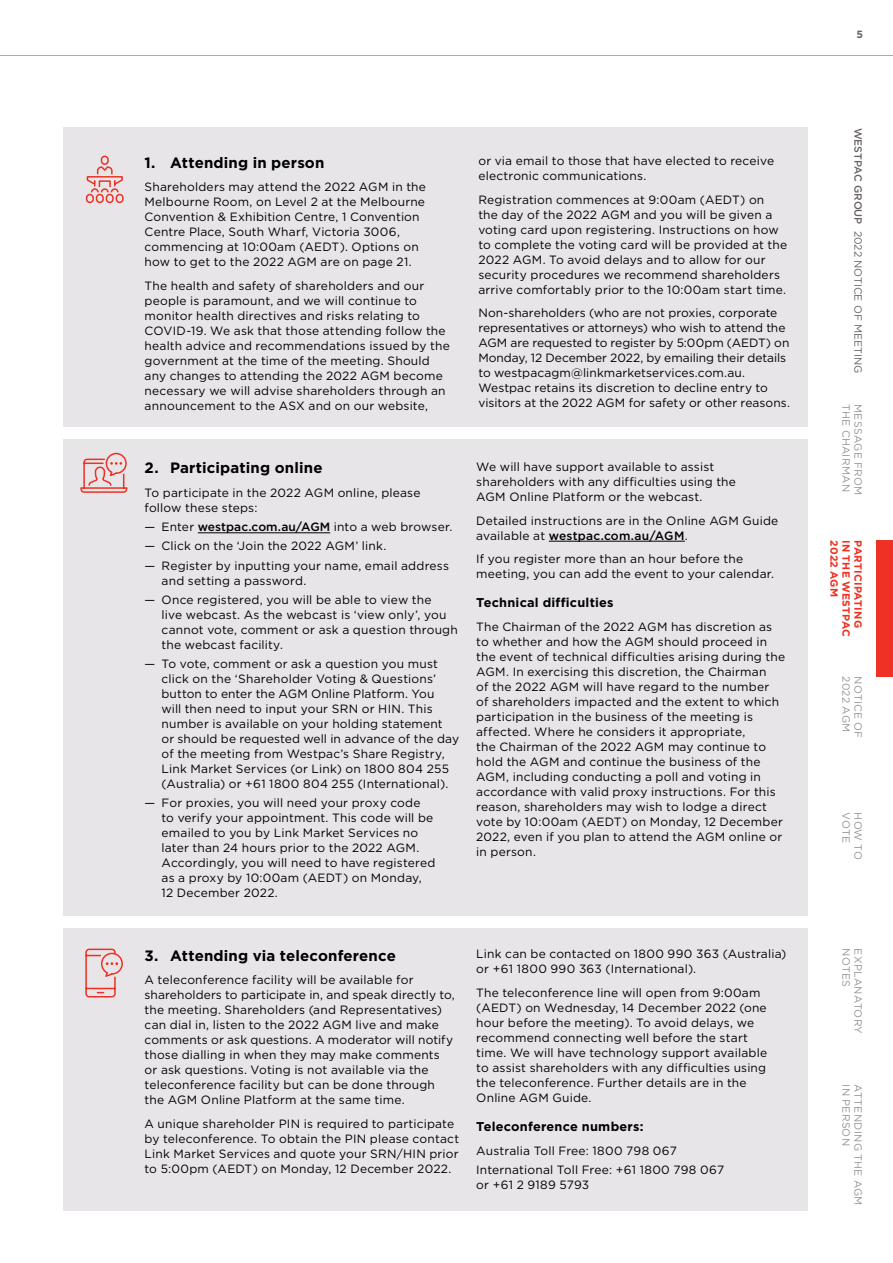
<style>
.page{position:relative;width:893px;height:1263px;background:#fff}
.page>*{position:absolute;margin:0;border:0;box-sizing:border-box;transform-origin:0 0}
.t1{font:700 15px "Gotham";letter-spacing:.01em;color:#000}
.t2{font:700 12.75px "Gotham";letter-spacing:.02em;color:#000}
.t3{font:12px/15px "Gotham";letter-spacing:.015em;color:#000}
.t4{font:10.5px "Gotham";letter-spacing:.025em;color:#939598}
.t5{font:700 10.5px "Gotham";letter-spacing:.02em;color:#ee3124}
.t6{font:10.5px "Gotham";color:#686362}
.t7{font:700 10.5px "Gotham";color:#686362}
.s1{font-weight:500}
</style>
<div class="page">
<div style="left:63px;top:928px;width:744px;height:283px;background:#e7e5e8"></div>
<div style="left:63px;top:127px;width:744px;height:300px;background:#e7e5e8"></div>
<div style="left:63px;top:439px;width:744px;height:476px;background:#e7e5e8"></div>
<hr style="left:198px;top:532px;width:132px;height:1px;background:#000">
<hr style="left:549px;top:541px;width:136px;height:1px;background:#000">
<svg style="left:85px;top:948px;width:38px;height:50px"></svg>
<svg style="left:80px;top:452px;width:48px;height:41px"></svg>
<svg style="left:85px;top:155px;width:39px;height:49px"></svg>
<div style="left:876px;top:540px;width:17px;height:136px;background:#ee3124"></div>
<hr style="left:0;top:55px;width:893px;height:1px;background:#a9a8a6">
<p class="t1" style="left:145px;top:154px;width:181px">1. Attending in person</p>
<p class="t3" style="left:145px;top:179px;width:283px">Shareholders may attend the 2022 AGM in the Melbourne Room, on Level 2 at the Melbourne Convention &amp; Exhibition Centre, 1 Convention Centre Place, South Wharf, Victoria 3006, commencing at 10:00am (AEDT). Options on how to get to the 2022 AGM are on page 21.</p>
<p class="t3" style="left:145px;top:278px;width:307px">The health and safety of shareholders and our people is paramount, and we will continue to monitor health directives and risks relating to COVID-19. We ask that those attending follow the health advice and recommendations issued by the government at the time of the meeting. Should any changes to attending the 2022 AGM become necessary we will advise shareholders through an announcement to the ASX and on our website,</p>
<p class="t3" style="left:478px;top:153px;width:297px">or via email to those that have elected to receive electronic communications.</p>
<p class="t3" style="left:478px;top:192px;width:310px">Registration commences at 9:00am (AEDT) on<br>the day of the 2022 AGM and you will be given a voting card upon registering. Instructions on how to complete the voting card will be provided at the 2022 AGM. To avoid delays and to allow for our security procedures we recommend shareholders arrive comfortably prior to the 10:00am start time.</p>
<p class="t3" style="left:478px;top:305px;width:313px">Non-shareholders (who are not proxies, corporate representatives or attorneys) who wish to attend the AGM are requested to register by 5:00pm (AEDT) on Monday, 12 December 2022, by emailing their details to westpacagm@linkmarketservices.com.au.<br>Westpac retains its discretion to decline entry to visitors at the 2022 AGM for safety or other reasons.</p>
<p class="t1" style="left:145px;top:459px;width:179px">2. Participating online</p>
<p class="t3" style="left:145px;top:485px;width:277px">To participate in the 2022 AGM online, please follow these steps:</p>
<p class="t3" style="left:145px;top:519px;width:309px">— Enter <span class="s1">westpac.com.au/AGM</span> into a web browser.</p>
<p class="t3" style="left:145px;top:538px;width:243px">— Click on the ‘Join the 2022 AGM’ link.</p>
<p class="t3" style="left:162px;top:558px;width:289px;text-indent:-17px">— Register by inputting your name, email address and setting a password.</p>
<p class="t3" style="left:162px;top:592px;width:298px;text-indent:-17px">— Once registered, you will be able to view the<br>live webcast. As the webcast is ‘view only’, you cannot vote, comment or ask a question through the webcast facility.</p>
<p class="t3" style="left:162px;top:656px;width:299px;text-indent:-17px">— To vote, comment or ask a question you must click on the ‘Shareholder Voting &amp; Questions’ button to enter the AGM Online Platform. You<br>will then need to input your SRN or HIN. This number is available on your holding statement<br>or should be requested well in advance of the day of the meeting from Westpac’s Share Registry, Link Market Services (or Link) on 1800 804 255 (Australia) or +61 1800 804 255 (International).</p>
<p class="t3" style="left:162px;top:795px;width:275px;text-indent:-17px">— For proxies, you will need your proxy code to verify your appointment. This code will be emailed to you by Link Market Services no later than 24 hours prior to the 2022 AGM.<br>Accordingly, you will need to have registered as a proxy by 10:00am (AEDT) on Monday, 12 December 2022.</p>
<p class="t3" style="left:476px;top:459px;width:261px">We will have support available to assist shareholders with any difficulties using the<br>AGM Online Platform or the webcast.</p>
<p class="t3" style="left:476px;top:513px;width:304px">Detailed instructions are in the Online AGM Guide available at <span class="s1">westpac.com.au/AGM</span>.</p>
<p class="t3" style="left:476px;top:551px;width:299px">If you register more than an hour before the meeting, you can add the event to your calendar.</p>
<p class="t2" style="left:476px;top:595px;width:139px">Technical difficulties</p>
<p class="t3" style="left:476px;top:619px;width:310px">The Chairman of the 2022 AGM has discretion as to whether and how the AGM should proceed in the event of technical difficulties arising during the AGM. In exercising this discretion, the Chairman<br>of the 2022 AGM will have regard to the number<br>of shareholders impacted and the extent to which participation in the business of the meeting is affected. Where he considers it appropriate,<br>the Chairman of the 2022 AGM may continue to hold the AGM and continue the business of the AGM, including conducting a poll and voting in accordance with valid proxy instructions. For this reason, shareholders may wish to lodge a direct vote by 10:00am (AEDT) on Monday, 12 December 2022, even if you plan to attend the AGM online or in person.</p>
<p class="t1" style="left:145px;top:947px;width:253px">3. Attending via teleconference</p>
<p class="t3" style="left:145px;top:972px;width:312px">A teleconference facility will be available for shareholders to participate in, and speak directly to, the meeting. Shareholders (and Representatives) can dial in, listen to the 2022 AGM live and make comments or ask questions. A moderator will notify those dialling in when they may make comments or ask questions. Voting is not available via the teleconference facility but can be done through the AGM Online Platform at the same time.</p>
<p class="t3" style="left:145px;top:1116px;width:316px">A unique shareholder PIN is required to participate by teleconference. To obtain the PIN please contact Link Market Services and quote your SRN/HIN prior to 5:00pm (AEDT) on Monday, 12 December 2022.</p>
<p class="t3" style="left:476px;top:946px;width:312px">Link can be contacted on 1800 990 363 (Australia) or +61 1800 990 363 (International).</p>
<p class="t3" style="left:476px;top:985px;width:292px">The teleconference line will open from 9:00am (AEDT) on Wednesday, 14 December 2022 (one hour before the meeting). To avoid delays, we recommend connecting well before the start time. We will have technology support available to assist shareholders with any difficulties using the teleconference. Further details are in the Online AGM Guide.</p>
<p class="t2" style="left:476px;top:1119px;width:169px">Teleconference numbers:</p>
<p class="t3" style="left:476px;top:1140px;width:249px;line-height:19.2px">Australia Toll Free: 1800 798 067<br>International Toll Free: +61 1800 798 067</p>
<p class="t3" style="left:476px;top:1177px;width:115px">or +61 2 9189 5793</p>
<p class="t7" style="left:857px;top:29px;width:8px">5</p>
<p class="t6" style="left:864px;top:128px;width:247px;rotate:90deg"><span class="s1">WESTPAC GROUP</span> 2022 NOTICE OF MEETING</p>
<p class="t4" style="left:852px;top:404px;width:89px;rotate:90deg">THE CHAIRMAN</p>
<p class="t4" style="left:864px;top:404px;width:92px;rotate:90deg">MESSAGE FROM</p>
<p class="t5" style="left:840px;top:540px;width:58px;rotate:90deg">2022 AGM</p>
<p class="t5" style="left:852px;top:540px;width:98px;rotate:90deg">IN THE WESTPAC</p>
<p class="t5" style="left:864px;top:540px;width:89px;rotate:90deg">PARTICIPATING</p>
<p class="t4" style="left:852px;top:676px;width:58px;rotate:90deg">2022 AGM</p>
<p class="t4" style="left:864px;top:676px;width:64px;rotate:90deg">NOTICE OF</p>
<p class="t4" style="left:852px;top:812px;width:32px;rotate:90deg">VOTE</p>
<p class="t4" style="left:864px;top:812px;width:49px;rotate:90deg">HOW TO</p>
<p class="t4" style="left:852px;top:948px;width:40px;rotate:90deg">NOTES</p>
<p class="t4" style="left:864px;top:948px;width:87px;rotate:90deg">EXPLANATORY</p>
<p class="t4" style="left:852px;top:1084px;width:63px;rotate:90deg">IN PERSON</p>
<p class="t4" style="left:864px;top:1084px;width:123px;rotate:90deg">ATTENDING THE AGM</p>
</div>
